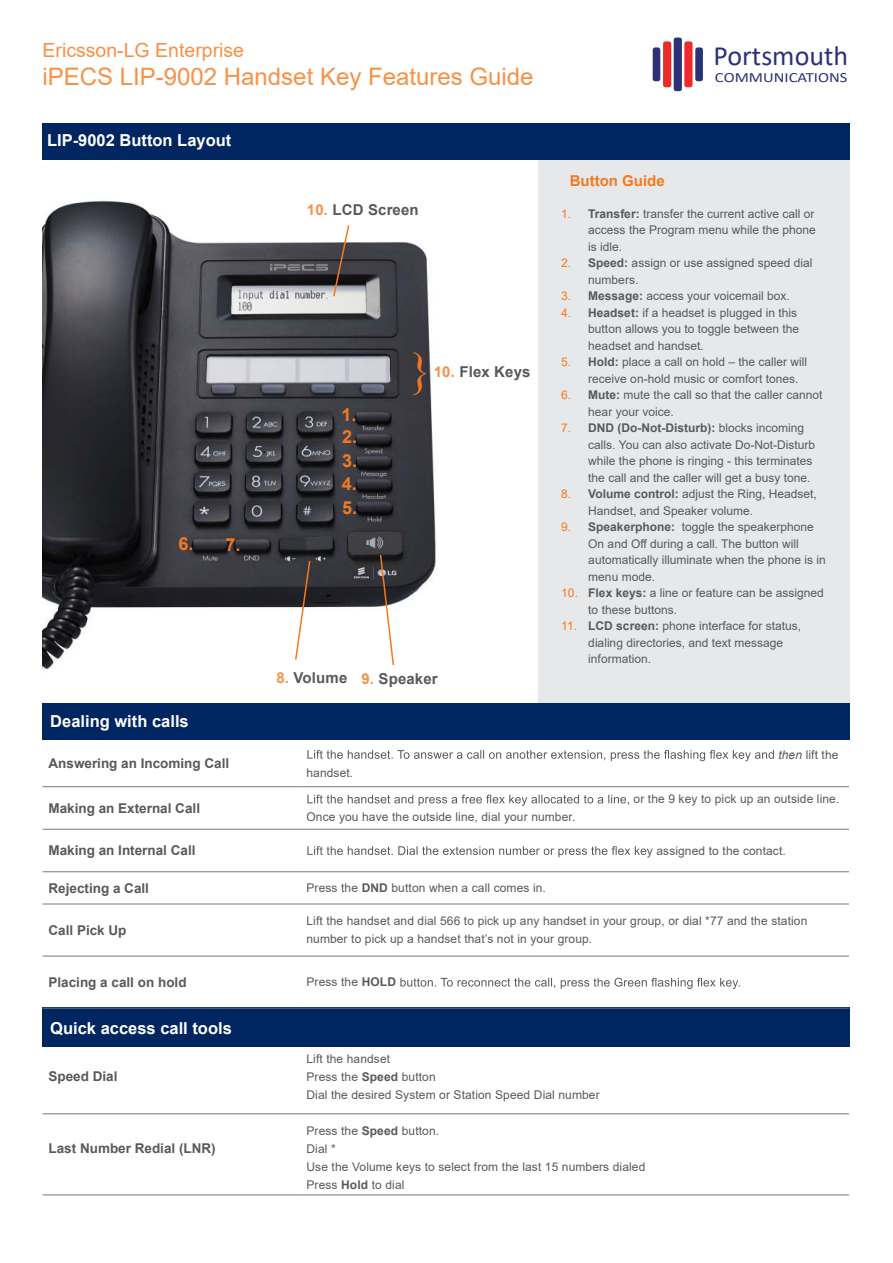
<style>
.page{position:relative;width:893px;height:1263px;background:#fff}
.page>*{position:absolute;margin:0;border:0;box-sizing:border-box;transform-origin:0 0}
.t1{font:46.5px "Times New Roman";color:#f47920}
.t2{font:27.9px "Calibri";color:#2b3277}
.t3{font:24px "Arial";color:#f79147}
.t4{font:19.5px "Arial";color:#f79147}
.t5{font:700 18px/23.2px "Arial";color:#f47920}
.t6{font:700 16.5px "Arial";color:#fff}
.t7{font:700 15px "Arial";letter-spacing:.01em;color:#58595b}
.t8{font:700 15px "Arial";color:#f47920}
.t9{font:14.1px "Calibri";color:#2b3277;scale:1.18 1}
.t10{font:700 13.5px "Arial";color:#58595b}
.t11{font:12px/16.5px "Arial";color:#58595b}
.s1{color:#f79147}
.s2{color:#f47920}
.s3{font-weight:700}
.s4{font-style:italic}
</style>
<div class="page">
<div style="left:43px;top:1008px;width:807px;height:39px;background:#002661"></div>
<div style="left:43px;top:123px;width:807px;height:36px;background:#002661"></div>
<img style="left:42px;top:200px;width:394px;height:470px">
<svg style="left:379px;top:553px;width:16px;height:114px"></svg>
<svg style="left:294px;top:559px;width:17px;height:102px"></svg>
<hr style="left:43px;top:1113px;width:257px;height:1px;background:#77787b">
<hr style="left:300px;top:1113px;width:549px;height:1px;background:#77787b">
<hr style="left:43px;top:1194px;width:257px;height:1px;background:#77787b">
<hr style="left:300px;top:1194px;width:549px;height:1px;background:#77787b">
<div style="left:539px;top:161px;width:311px;height:542px;background:#e7e8e9"></div>
<svg style="left:332px;top:224px;width:18px;height:74px"></svg>
<div style="left:43px;top:703px;width:807px;height:37px;background:#002661"></div>
<hr style="left:43px;top:786px;width:257px;height:1px;background:#77787b">
<hr style="left:300px;top:786px;width:549px;height:1px;background:#77787b">
<hr style="left:43px;top:829px;width:257px;height:1px;background:#77787b">
<hr style="left:300px;top:829px;width:549px;height:1px;background:#77787b">
<hr style="left:43px;top:871px;width:257px;height:1px;background:#77787b">
<hr style="left:300px;top:871px;width:549px;height:1px;background:#77787b">
<hr style="left:43px;top:904px;width:257px;height:1px;background:#77787b">
<hr style="left:300px;top:904px;width:549px;height:1px;background:#77787b">
<hr style="left:43px;top:956px;width:257px;height:1px;background:#77787b">
<hr style="left:300px;top:956px;width:549px;height:1px;background:#77787b">
<hr style="left:43px;top:1008px;width:257px;height:1px;background:#77787b">
<hr style="left:300px;top:1008px;width:549px;height:1px;background:#77787b">
<svg style="left:307px;top:750px;width:467px;height:11px"></svg>
<svg style="left:307px;top:795px;width:322px;height:11px"></svg>
<svg style="left:307px;top:846px;width:339px;height:11px"></svg>
<svg style="left:400px;top:978px;width:340px;height:11px"></svg>
<div style="left:674px;top:38px;width:8px;height:53px;background:#2b3277;border-radius:2px"></div>
<div style="left:684px;top:41px;width:8px;height:46px;background:#ed2b2b;border-radius:2px"></div>
<div style="left:663px;top:41px;width:8px;height:46px;background:#ed2b2b;border-radius:2px"></div>
<div style="left:653px;top:47px;width:7px;height:34px;background:#2b3277;border-radius:2px"></div>
<div style="left:695px;top:47px;width:8px;height:34px;background:#2b3277;border-radius:2px"></div>
<h3 class="t4" style="left:43px;top:43px;width:203px">Ericsson-LG Enterprise</h3>
<h3 class="t3" style="left:43px;top:68px;width:492px">iPECS LIP-9002 Handset Key Features Guide</h3>
<h3 class="t6" style="left:47px;top:134px;width:186px">LIP-9002 Button Layout</h3>
<p class="t7" style="left:307px;top:204px;width:113px"><span class="s1">10.</span> LCD Screen</p>
<h3 class="t5" style="left:179px;top:534px;width:63px">6. 7.</h3>
<h3 class="t5" style="left:342px;top:406px;width:17px;line-height:21.9px">1.<br>2.</h3>
<h3 class="t5" style="left:342px;top:451px;width:17px;text-align:justify">3.<br>4.<br>5.</h3>
<h1 class="t1" style="left:410px;top:353px;width:24px">}</h1>
<p class="t7" style="left:434px;top:366px;width:98px"><span class="s1">10.</span> Flex Keys</p>
<h3 class="t6" style="left:50px;top:715px;width:140px">Dealing with calls</h3>
<p class="t10" style="left:49px;top:758px;width:182px">Answering an Incoming Call</p>
<p class="t7" style="left:276px;top:673px;width:163px"><span class="s1">8.</span> Volume <span class="s1">9.</span> Speaker</p>
<p class="t11" style="left:306px;top:765px;width:48px">handset.</p>
<p class="t8" style="left:570px;top:175px;width:96px">Button Guide</p>
<h2 class="t2" style="left:713px;top:40px;width:136px">Portsmouth</h2>
<p class="t9" style="left:715px;top:68px;width:114px">COMMUNICATIONS</p>
<p class="t11" style="left:588px;top:206px;width:229px;text-align:justify;text-indent:-27px"><span class="s2">1.</span> <span class="s3">Transfer:</span> transfer the current active call or access the Program menu while the phone is idle.</p>
<p class="t11" style="left:588px;top:256px;width:226px;text-indent:-27px"><span class="s2">2.</span> <span class="s3">Speed:</span> assign or use assigned speed dial numbers.</p>
<p class="t11" style="left:561px;top:289px;width:230px"><span class="s2">3.</span> <span class="s3">Message:</span> access your voicemail box.</p>
<p class="t11" style="left:588px;top:305px;width:212px;text-indent:-27px"><span class="s2">4.</span> <span class="s3">Headset:</span> if a headset is plugged in this button allows you to toggle between the headset and handset.</p>
<p class="t11" style="left:588px;top:355px;width:220px;text-indent:-27px"><span class="s2">5.</span> <span class="s3">Hold:</span> place a call on hold – the caller will receive on-hold music or comfort tones.</p>
<p class="t11" style="left:588px;top:388px;width:236px;text-indent:-27px"><span class="s2">6.</span> <span class="s3">Mute:</span> mute the call so that the caller cannot hear your voice.</p>
<p class="t11" style="left:588px;top:421px;width:228px;text-indent:-27px"><span class="s2">7.</span> <span class="s3">DND (Do-Not-Disturb):</span> blocks incoming calls. You can also activate Do-Not-Disturb while the phone is ringing - this terminates the call and the caller will get a busy tone.</p>
<p class="t11" style="left:588px;top:487px;width:230px;text-indent:-27px"><span class="s2">8.</span> <span class="s3">Volume control:</span> adjust the Ring, Headset,<br>Handset, and Speaker volume.</p>
<p class="t11" style="left:588px;top:520px;width:239px;text-indent:-27px"><span class="s2">9.</span> <span class="s3">Speakerphone:</span> toggle the speakerphone On and Off during a call. The button will automatically illuminate when the phone is in menu mode.</p>
<p class="t11" style="left:588px;top:586px;width:237px;text-indent:-27px"><span class="s2">10.</span> <span class="s3">Flex keys:</span> a line or feature can be assigned to these buttons.</p>
<p class="t11" style="left:588px;top:619px;width:214px;text-indent:-27px"><span class="s2">11.</span> <span class="s3">LCD screen:</span> phone interface for status, dialing directories, and text message information.</p>
<p class="t11" style="left:778px;top:747px;width:62px"><span class="s4">then</span> lift the</p>
<p class="t10" style="left:49px;top:803px;width:153px">Making an External Call</p>
<p class="t11" style="left:306px;top:810px;width:270px">Once you have the outside line, dial your number.</p>
<p class="t11" style="left:634px;top:792px;width:207px">or the 9 key to pick up an outside line.</p>
<p class="t10" style="left:49px;top:845px;width:149px">Making an Internal Call</p>
<p class="t11" style="left:647px;top:843px;width:140px">y assigned to the contact.</p>
<p class="t10" style="left:49px;top:883px;width:102px">Rejecting a Call</p>
<p class="t11" style="left:306px;top:881px;width:241px">Press the <span class="s3">DND</span> button when a call comes in.</p>
<p class="t10" style="left:49px;top:925px;width:80px">Call Pick Up</p>
<p class="t11" style="left:306px;top:913px;width:502px;line-height:18px">Lift the handset and dial 566 to pick up any handset in your group, or dial *77 and the station number to pick up a handset that’s not in your group.</p>
<p class="t10" style="left:49px;top:977px;width:140px">Placing a call on hold</p>
<p class="t11" style="left:306px;top:975px;width:91px">Press the <span class="s3">HOLD</span></p>
<h3 class="t6" style="left:50px;top:1022px;width:183px">Quick access call tools</h3>
<p class="t10" style="left:49px;top:1071px;width:71px">Speed Dial</p>
<p class="t10" style="left:49px;top:1144px;width:169px">Last Number Redial (LNR)</p>
<p class="t11" style="left:306px;top:1051px;width:295px;line-height:18px">Lift the handset<br>Press the <span class="s3">Speed</span> button<br>Dial the desired System or Station Speed Dial number</p>
<p class="t11" style="left:306px;top:1123px;width:340px;line-height:18px">Press the <span class="s3">Speed</span> button.<br>Dial *<br>Use the Volume keys to select from the last 15 numbers dialed<br>Press <span class="s3">Hold</span> to dial</p>
</div>
